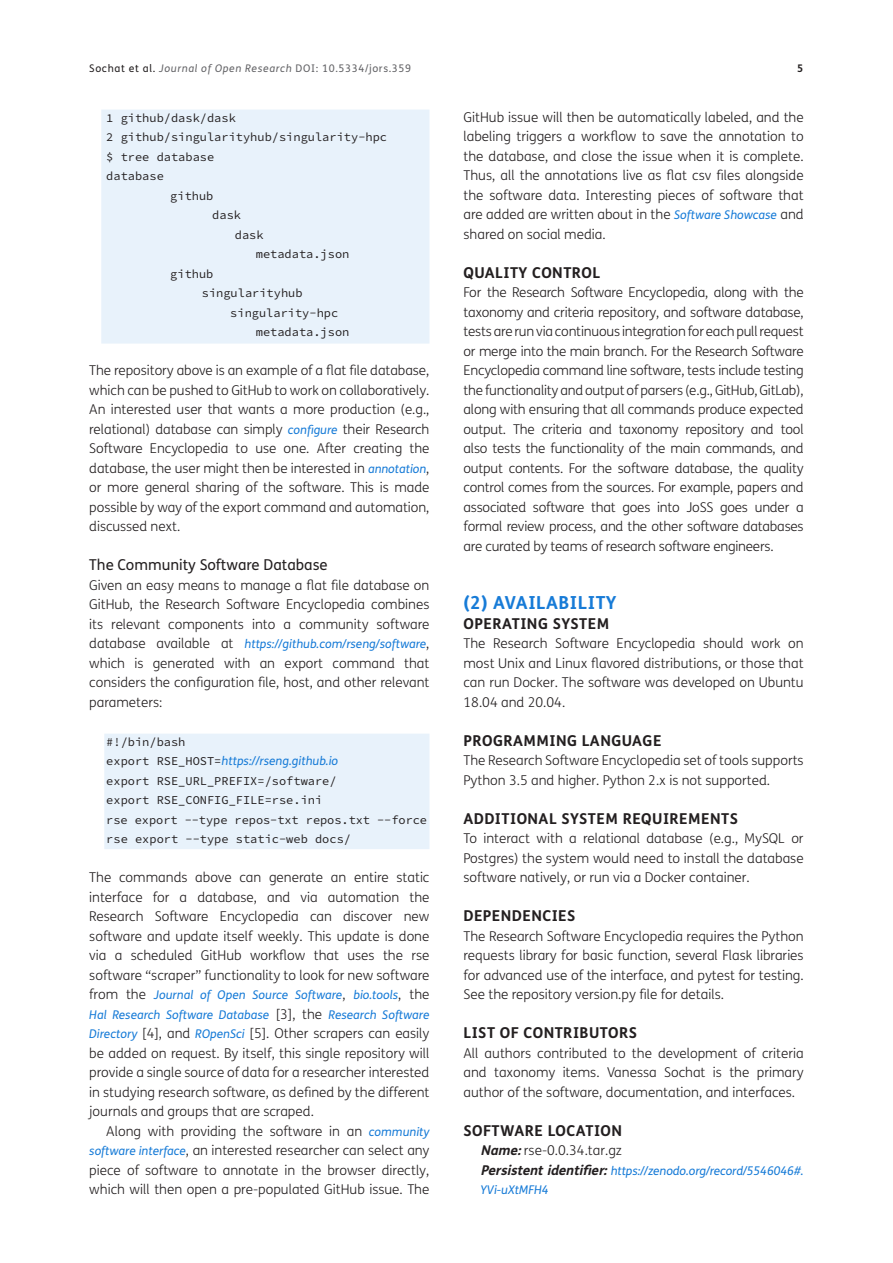
<style>
.page{position:relative;width:893px;height:1263px;background:#fff}
.page>*{position:absolute;margin:0;border:0;box-sizing:border-box;transform-origin:0 0}
.t1{font:700 18px "FS Me";letter-spacing:.03em;color:#177bd7}
.t2{font:700 15px "FS Me";letter-spacing:.03em;color:#231f20}
.t3{font:15px "FS Me";color:#231f20}
.Body_Copy_-_1st_Para{font:300 13.5px/19.5px "FS Me";color:#231f20;text-align:justify}
.Body_Copy{font:300 13.5px/19.5px "FS Me";color:#231f20;text-align:justify}
.t4{font:12px/19.5px "Source Code Pro";color:#231f20}
.Body_Copy_-_1st_Para-2{font:italic 12px/19.5px "FS Me";color:#177bd7}
.Body_Copy-2{font:italic 12px/19.5px "FS Me";letter-spacing:-.01em;color:#177bd7}
.t5{font:italic 10.5px "FS Me";letter-spacing:.06em;color:#636366}
.t6{font:700 10.5px "FS Me";color:#231f20}
.s1{font-style:normal;color:#231f20}
.s2{font-style:normal}
.s3{font-weight:400;font-style:italic;font-size:12px;color:#177bd7}
.s4{font-weight:300;font-style:normal;font-size:13.5px;color:#231f20}
.s5{font-family:"FS Me";font-style:italic;color:#177bd7}
.s6{font-weight:700;font-style:italic}
.s7{font-weight:700;font-size:13.5px;color:#231f20}
</style>
<div class="page">
<div style="left:101px;top:110px;width:328px;height:234px;background:#e8f2fb"></div>
<div style="left:104px;top:734px;width:325px;height:115px;background:#e8f2fb"></div>
<p class="t5" style="left:89px;top:62px;width:323px"><span class="s1">Sochat et al.</span> Journal of Open Research <span class="s2">DOI: 10.5334/jors.359</span></p>
<p class="t6" style="left:797px;top:61px;width:8px">5</p>
<p class="t4" style="left:106px;top:108px;width:131px">1 github/dask/dask</p>
<p class="t4" style="left:106px;top:127px;width:282px">2 github/singularityhub/singularity-hpc</p>
<p class="t4" style="left:106px;top:147px;width:109px">$ tree database</p>
<p class="t4" style="left:106px;top:166px;width:59px">database</p>
<p class="t4" style="left:170px;top:186px;width:45px">github</p>
<p class="t4" style="left:212px;top:205px;width:30px">dask</p>
<p class="t4" style="left:235px;top:225px;width:30px">dask</p>
<p class="t4" style="left:256px;top:244px;width:95px">metadata.json</p>
<p class="t4" style="left:170px;top:264px;width:45px">github</p>
<p class="t4" style="left:202px;top:283px;width:102px">singularityhub</p>
<p class="t4" style="left:230px;top:303px;width:109px">singularity-hpc</p>
<p class="t4" style="left:256px;top:322px;width:95px">metadata.json</p>
<p class="Body_Copy_-_1st_Para" style="left:89px;top:361px;width:342px">The repository above is an example of a flat file database, which can be pushed to GitHub to work on collaboratively.<br>An interested user that wants a more production (e.g., relational) database can simply <span class="s3">configure</span> their Research Software Encyclopedia to use one. After creating the database, the user might then be interested in <span class="s3">annotation</span>, or more general sharing of the software. This is made possible by way of the export command and automation, discussed next.</p>
<h3 class="t3" style="left:89px;top:556px;width:240px">The Community Software Database</h3>
<p class="Body_Copy_-_1st_Para" style="left:89px;top:575px;width:342px">Given an easy means to manage a flat file database on GitHub, the Research Software Encyclopedia combines its relevant components into a community software</p>
<p class="Body_Copy_-_1st_Para-2" style="left:89px;top:634px;width:342px"><span class="s4">database available at</span> https://github.com/rseng/software<span class="s4">,</span></p>
<p class="Body_Copy_-_1st_Para" style="left:89px;top:653px;width:342px">which is generated with an export command that considers the configuration file, host, and other relevant parameters:</p>
<p class="t4" style="left:106px;top:732px;width:322px">#!/bin/bash<br>export RSE_HOST=<span class="s5">https://rseng.github.io<br></span>export RSE_URL_PREFIX=/software/<br>export RSE_CONFIG_FILE=rse.ini<br>rse export --type repos-txt repos.txt --force rse export --type static-web docs/</p>
<p class="Body_Copy_-_1st_Para" style="left:89px;top:868px;width:342px">The commands above can generate an entire static interface for a database, and via automation the Research Software Encyclopedia can discover new software and update itself weekly. This update is done via a scheduled GitHub workflow that uses the rse software “scraper” functionality to look for new software</p>
<p class="Body_Copy_-_1st_Para-2" style="left:89px;top:985px;width:342px"><span class="s4">from the</span> Journal of Open Source Software<span class="s4">,</span> bio.tools<span class="s4">, the<br></span>Hal Research Software Database <span class="s4">[3], the</span> Research Software</p>
<p class="Body_Copy_-_1st_Para" style="left:89px;top:1024px;width:342px"><span class="s3">Directory</span> [4], and <span class="s3">ROpenSci</span> [5]. Other scrapers can easily be added on request. By itself, this single repository will provide a single source of data for a researcher interested in studying research software, as defined by the different journals and groups that are scraped.</p>
<p class="Body_Copy" style="left:89px;top:1121px;width:342px;text-indent:17px">Along with providing the software in an <span class="s3">community software interface</span>, an interested researcher can select any piece of software to annotate in the browser directly, which will then open a pre-populated GitHub issue. The</p>
<p class="Body_Copy" style="left:463px;top:107px;width:342px">GitHub issue will then be automatically labeled, and the labeling triggers a workflow to save the annotation to the database, and close the issue when it is complete.<br>Thus, all the annotations live as flat csv files alongside the software data. Interesting pieces of software that are added are written about in the <span class="s3">Software Showcase</span> and shared on social media.</p>
<h2 class="t2" style="left:463px;top:263px;width:138px">QUALITY CONTROL</h2>
<p class="Body_Copy_-_1st_Para" style="left:463px;top:283px;width:342px">For the Research Software Encyclopedia, along with the taxonomy and criteria repository, and software database, tests are run via continuous integration for each pull request or merge into the main branch. For the Research Software Encyclopedia command line software, tests include testing the functionality and output of parsers (e.g., GitHub, GitLab), along with ensuring that all commands produce expected output. The criteria and taxonomy repository and tool also tests the functionality of the main commands, and output contents. For the software database, the quality control comes from the sources. For example, papers and associated software that goes into JoSS goes under a formal review process, and the other software databases are curated by teams of research software engineers.</p>
<h1 class="t1" style="left:463px;top:591px;width:155px">(2) AVAILABILITY</h1>
<h2 class="t2" style="left:463px;top:614px;width:147px">OPERATING SYSTEM</h2>
<p class="Body_Copy_-_1st_Para" style="left:463px;top:634px;width:342px">The Research Software Encyclopedia should work on most Unix and Linux flavored distributions, or those that can run Docker. The software was developed on Ubuntu 18.04 and 20.04.</p>
<h2 class="t2" style="left:463px;top:731px;width:199px">PROGRAMMING LANGUAGE</h2>
<p class="Body_Copy_-_1st_Para" style="left:463px;top:751px;width:342px">The Research Software Encyclopedia set of tools supports<br>Python 3.5 and higher. Python 2.x is not supported.</p>
<h2 class="t2" style="left:463px;top:809px;width:276px">ADDITIONAL SYSTEM REQUIREMENTS</h2>
<p class="Body_Copy_-_1st_Para" style="left:463px;top:829px;width:342px">To interact with a relational database (e.g., MySQL or Postgres) the system would need to install the database software natively, or run via a Docker container.</p>
<h2 class="t2" style="left:463px;top:906px;width:113px">DEPENDENCIES</h2>
<p class="Body_Copy_-_1st_Para" style="left:463px;top:926px;width:342px">The Research Software Encyclopedia requires the Python requests library for basic function, several Flask libraries for advanced use of the interface, and pytest for testing.<br>See the repository version.py file for details.</p>
<h2 class="t2" style="left:463px;top:1023px;width:175px">LIST OF CONTRIBUTORS</h2>
<p class="Body_Copy_-_1st_Para" style="left:463px;top:1043px;width:342px">All authors contributed to the development of criteria and taxonomy items. Vanessa Sochat is the primary author of the software, documentation, and interfaces.</p>
<h2 class="t2" style="left:463px;top:1121px;width:160px">SOFTWARE LOCATION</h2>
<p class="Body_Copy" style="left:480px;top:1141px;width:143px"><span class="s6">Name:</span>rse-0.0.34.tar.gz</p>
<p class="Body_Copy-2" style="left:480px;top:1161px;width:325px"><span class="s7">Persistentidentifier:</span>https://zenodo.org/record/5546046#.<br>YVi-uXtMFH4</p>
</div>
